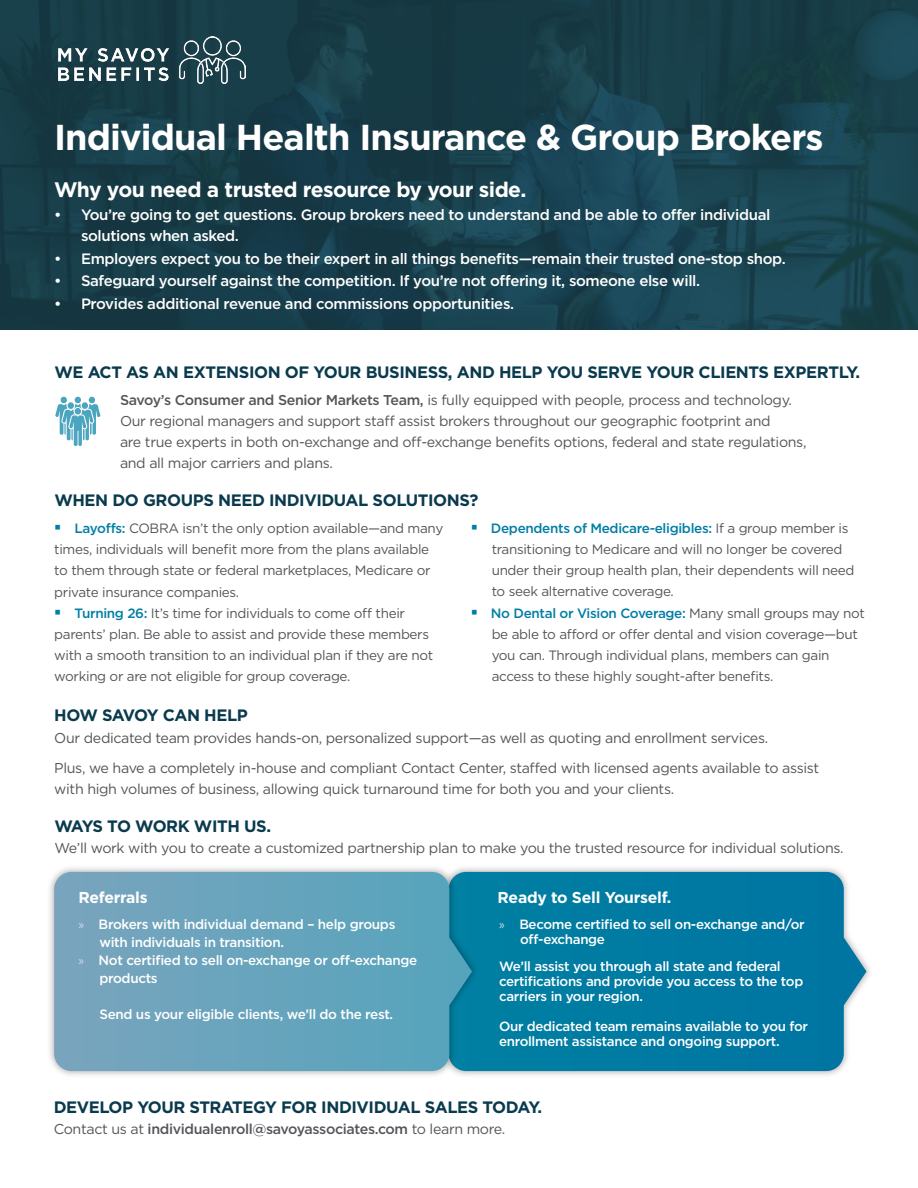
<style>
.page{position:relative;width:918px;height:1188px;background:#fff}
.page>*{position:absolute;margin:0;border:0;box-sizing:border-box;transform-origin:0 0}
.t1{font:700 36px "Gotham";letter-spacing:-.025em;color:#fff}
.t2{font:700 21px "Gotham";letter-spacing:-.025em;color:#fff}
.t3{font:700 16.5px "Gotham";letter-spacing:-.025em;color:#093a4d}
.t4{font:700 15.75px "Gotham";letter-spacing:-.015em;color:#fff}
.t5{font:500 15px "Gotham";letter-spacing:-.025em;color:#fff}
.t6{font:14.25px/21px "Gotham";letter-spacing:-.025em;color:#54555a}
.t7{font:500 14.25px "Gotham";letter-spacing:-.025em;color:#54555a}
.Paragraph_Style_2{font:13.5px/21px "Gotham";letter-spacing:-.025em;color:#54555a}
.t8{font:500 13.5px/18px "Gotham";letter-spacing:-.025em;color:#fff}
.t9{font:500 13.5px "Gotham";letter-spacing:-.025em;color:#007ea5}
.t10{font:500 13.35px/15px "Gotham";letter-spacing:-.025em;color:#fff}
.s1{font-weight:500}
.s2{font-weight:500;color:#007ea5}
.s3{font-weight:400;color:#54555a}
.s4{font-family:"Myriad Pro";font-weight:400;color:#d0dde6}
.s5{font-weight:400}
</style>
<div class="page">
<div style="left:482px;top:872px;width:385px;height:199px;background:#007aa2"></div>
<img style="left:49px;top:866px;width:433px;height:211px">
<svg style="left:54px;top:872px;width:418px;height:199px"></svg>
<img style="left:0;top:0;width:918px;height:330px">
<svg style="left:55px;top:396px;width:45px;height:50px"></svg>
<img style="left:58px;top:37px;width:187px;height:46px">
<p class="t1" style="left:54px;top:114px;width:771px">Individual Health Insurance &amp; Group Brokers</p>
<p class="t2" style="left:54px;top:176px;width:474px">Why you need a trusted resource by your side.</p>
<p class="t5" style="left:54px;top:205px;width:718px">• You’re going to get questions. Group brokers need to understand and be able to offer individual</p>
<p class="t5" style="left:81px;top:226px;width:159px">solutions when asked.</p>
<p class="t5" style="left:54px;top:249px;width:733px">• Employers expect you to be their expert in all things benefits—remain their trusted one-stop shop.</p>
<p class="t5" style="left:54px;top:271px;width:648px">• Safeguard yourself against the competition. If you’re not offering it, someone else will.</p>
<p class="t5" style="left:54px;top:294px;width:462px">• Provides additional revenue and commissions opportunities.</p>
<p class="t3" style="left:54px;top:361px;width:807px">WE ACT AS AN EXTENSION OF YOUR BUSINESS, AND HELP YOU SERVE YOUR CLIENTS EXPERTLY.</p>
<p class="t6" style="left:120px;top:389px;width:688px"><span class="s1">Savoy’s Consumer and Senior Markets Team,</span> is fully equipped with people, process and technology.<br>Our regional managers and support staff assist brokers throughout our geographic footprint and<br>are true experts in both on-exchange and off-exchange benefits options, federal and state regulations, and all major carriers and plans.</p>
<p class="t3" style="left:54px;top:489px;width:426px">WHEN DO GROUPS NEED INDIVIDUAL SOLUTIONS?</p>
<p class="Paragraph_Style_2" style="left:54px;top:517px;width:391px;text-indent:20px"><span class="s2">Layoffs:</span> COBRA isn’t the only option available—and many times, individuals will benefit more from the plans available to them through state or federal marketplaces, Medicare or private insurance companies.</p>
<p class="Paragraph_Style_2" style="left:54px;top:602px;width:381px;text-indent:20px"><span class="s2">Turning 26:</span> It’s time for individuals to come off their parents’ plan. Be able to assist and provide these members with a smooth transition to an individual plan if they are not working or are not eligible for group coverage.</p>
<p class="t3" style="left:54px;top:704px;width:195px">HOW SAVOY CAN HELP</p>
<p class="t9" style="left:491px;top:519px;width:359px">Dependents of Medicare-eligibles: <span class="s3">If a group member is</span></p>
<p class="Paragraph_Style_2" style="left:492px;top:538px;width:352px">transitioning to Medicare and will no longer be covered</p>
<p class="Paragraph_Style_2" style="left:492px;top:559px;width:364px">under their group health plan, their dependents will need to seek alternative coverage.</p>
<p class="t9" style="left:491px;top:605px;width:376px">No Dental or Vision Coverage: <span class="s3">Many small groups may not</span></p>
<p class="Paragraph_Style_2" style="left:492px;top:624px;width:368px">be able to afford or offer dental and vision coverage—but you can. Through individual plans, members can gain</p>
<p class="Paragraph_Style_2" style="left:492px;top:666px;width:283px">access to these highly sought-after benefits.</p>
<p class="t6" style="left:54px;top:728px;width:715px">Our dedicated team provides hands-on, personalized support—as well as quoting and enrollment services.</p>
<p class="t6" style="left:54px;top:758px;width:766px">Plus, we have a completely in-house and compliant Contact Center, staffed with licensed agents available to assist</p>
<p class="t6" style="left:54px;top:779px;width:621px">with high volumes of business, allowing quick turnaround time for both you and your clients.</p>
<p class="t3" style="left:54px;top:815px;width:218px">WAYS TO WORK WITH US.</p>
<p class="t6" style="left:54px;top:837px;width:791px">We’ll work with you to create a customized partnership plan to make you the trusted resource for individual solutions.</p>
<p class="t4" style="left:78px;top:887px;width:71px">Referrals</p>
<p class="t4" style="left:498px;top:887px;width:175px">Ready to Sell Yourself.</p>
<p class="t8" style="left:99px;top:915px;width:298px;text-indent:-21px"><span class="s4">»</span> Brokers with individual demand – help groups with individuals in transition.</p>
<p class="t8" style="left:99px;top:951px;width:319px;text-indent:-21px"><span class="s4">»</span> Not certified to sell on-exchange or off-exchange products</p>
<p class="t8" style="left:99px;top:1005px;width:295px">Send us your eligible clients, we’ll do the rest.</p>
<p class="t10" style="left:520px;top:916px;width:286px;text-indent:-21px"><span class="s4">»</span> Become certified to sell on-exchange and/or off-exchange</p>
<p class="t10" style="left:499px;top:958px;width:306px">We’ll assist you through all state and federal certifications and provide you access to the top carriers in your region.</p>
<p class="t10" style="left:499px;top:1018px;width:310px">Our dedicated team remains available to you for</p>
<p class="t10" style="left:499px;top:1033px;width:282px">enrollment assistance and ongoing support.</p>
<p class="t3" style="left:54px;top:1096px;width:490px">DEVELOP YOUR STRATEGY FOR INDIVIDUAL SALES TODAY.</p>
<p class="t7" style="left:54px;top:1120px;width:453px"><span class="s5">Contact us at</span> individualenroll@savoyassociates.com <span class="s5">to learn more.</span></p>
</div>
